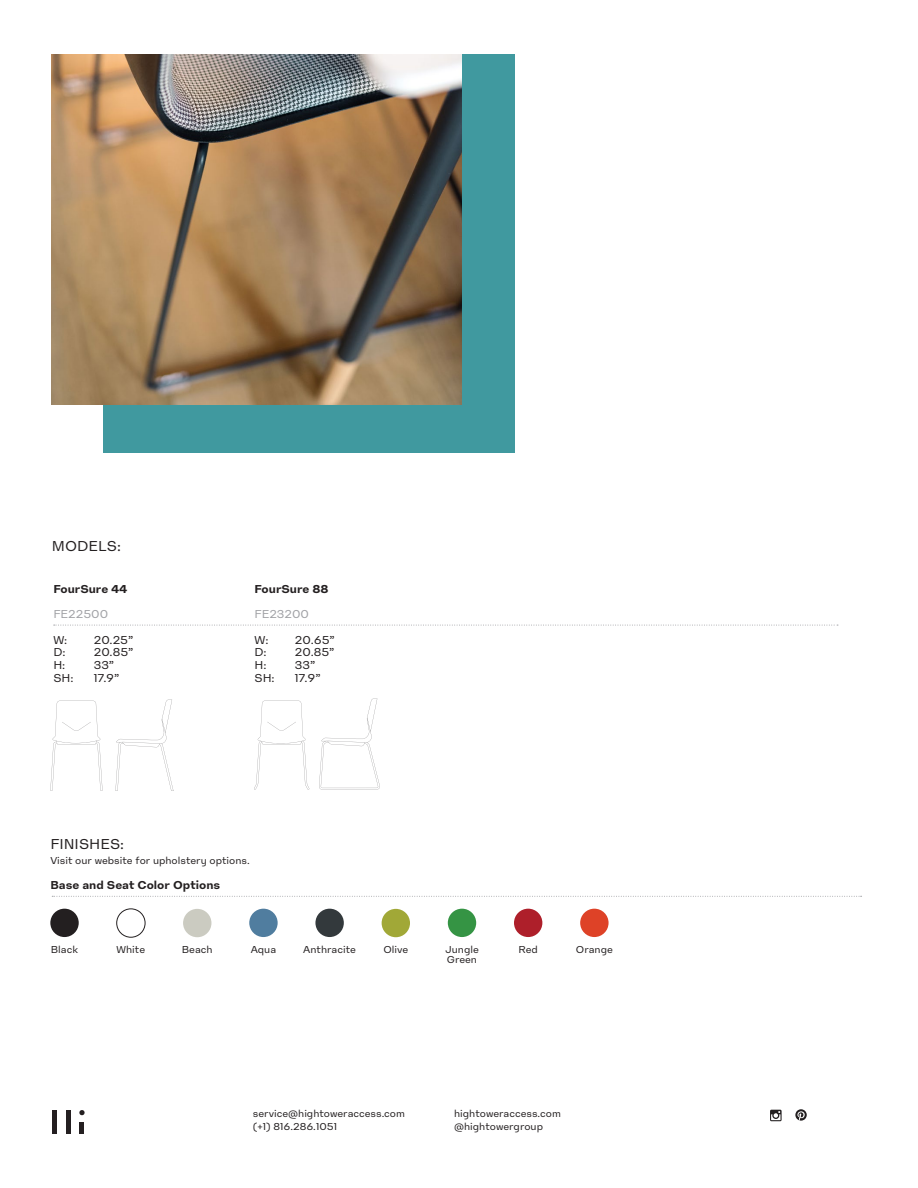
<style>
.page{position:relative;width:918px;height:1188px;background:#fff}
.page>*{position:absolute;margin:0;border:0;box-sizing:border-box;transform-origin:0 0}
.Body_Copy{font:15px "High Sans Text";color:#231f20}
.Body_Copy-2{font:12px "High Sans Text";color:#231f20}
.Body_Copy-3{font:700 12px "High Sans Text";color:#231f20}
.Body_Copy-4{font:12px "High Sans Text";color:#a0a1a5}
.Body_Copy-5{font:10.5px/10.4px "High Sans Text";color:#231f20}
</style>
<div class="page">
<div style="left:103px;top:54px;width:411px;height:399px;background:#40999f"></div>
<hr style="left:52px;top:1110px;width:4px;height:24px;background:#241f21">
<hr style="left:66px;top:1110px;width:4px;height:24px;background:#241f21">
<svg style="left:79px;top:1110px;width:6px;height:5px"></svg>
<hr style="left:80px;top:1122px;width:4px;height:12px;background:#241f21">
<svg style="left:795px;top:1109px;width:12px;height:12px"></svg>
<svg style="left:770px;top:1110px;width:12px;height:11px"></svg>
<img style="left:52px;top:54px;width:410px;height:351px">
<svg style="left:54px;top:625px;width:784px;height:1px"></svg>
<svg style="left:115px;top:699px;width:58px;height:92px"></svg>
<svg style="left:50px;top:701px;width:53px;height:90px"></svg>
<svg style="left:319px;top:698px;width:61px;height:92px"></svg>
<svg style="left:254px;top:701px;width:55px;height:89px"></svg>
<svg style="left:52px;top:896px;width:810px;height:1px"></svg>
<div style="left:50px;top:909px;width:29px;height:28px;background:#231f20;border-radius:50%"></div>
<div style="left:249px;top:909px;width:29px;height:28px;background:#507d9f;border-radius:50%"></div>
<div style="left:117px;top:909px;width:28px;height:28px;border:1px solid #231f20;border-radius:50%"></div>
<div style="left:315px;top:909px;width:29px;height:28px;background:#33393c;border-radius:50%"></div>
<div style="left:183px;top:909px;width:28px;height:28px;background:#cbcbc1;border-radius:50%"></div>
<div style="left:448px;top:909px;width:28px;height:28px;background:#359444;border-radius:50%"></div>
<div style="left:382px;top:909px;width:28px;height:28px;background:#a1a837;border-radius:50%"></div>
<div style="left:514px;top:909px;width:28px;height:28px;background:#ae1f2a;border-radius:50%"></div>
<div style="left:580px;top:909px;width:29px;height:28px;background:#de4227;border-radius:50%"></div>
<p class="Body_Copy" style="left:52px;top:538px;width:71px">MODELS:</p>
<p class="Body_Copy-3" style="left:53px;top:581px;width:76px">FourSure 44</p>
<p class="Body_Copy-4" style="left:53px;top:607px;width:56px">FE22500</p>
<p class="Body_Copy-2" style="left:53px;top:633px;width:16px">W:</p>
<p class="Body_Copy-2" style="left:94px;top:633px;width:41px">20.25”</p>
<p class="Body_Copy-2" style="left:53px;top:645px;width:14px">D:</p>
<p class="Body_Copy-2" style="left:94px;top:645px;width:41px">20.85”</p>
<p class="Body_Copy-2" style="left:53px;top:658px;width:14px">H:</p>
<p class="Body_Copy-2" style="left:94px;top:658px;width:22px">33”</p>
<p class="Body_Copy-2" style="left:53px;top:671px;width:22px">SH:</p>
<p class="Body_Copy-2" style="left:94px;top:671px;width:27px">17.9”</p>
<p class="Body_Copy-3" style="left:254px;top:581px;width:75px">FourSure 88</p>
<p class="Body_Copy-4" style="left:254px;top:607px;width:56px">FE23200</p>
<p class="Body_Copy-2" style="left:254px;top:633px;width:16px">W:</p>
<p class="Body_Copy-2" style="left:295px;top:633px;width:41px">20.65”</p>
<p class="Body_Copy-2" style="left:254px;top:645px;width:14px">D:</p>
<p class="Body_Copy-2" style="left:295px;top:645px;width:41px">20.85”</p>
<p class="Body_Copy-2" style="left:254px;top:658px;width:14px">H:</p>
<p class="Body_Copy-2" style="left:295px;top:658px;width:22px">33”</p>
<p class="Body_Copy-2" style="left:254px;top:671px;width:22px">SH:</p>
<p class="Body_Copy-2" style="left:295px;top:671px;width:27px">17.9”</p>
<p class="Body_Copy" style="left:50px;top:836px;width:75px">FINISHES:</p>
<p class="Body_Copy-5" style="left:50px;top:856px;width:201px">Visit our website for upholstery options.</p>
<p class="Body_Copy-3" style="left:50px;top:877px;width:171px">Base and Seat Color Options</p>
<p class="Body_Copy-5" style="left:51px;top:944px;width:29px">Black</p>
<p class="Body_Copy-5" style="left:117px;top:944px;width:30px">White</p>
<p class="Body_Copy-5" style="left:182px;top:944px;width:32px">Beach</p>
<p class="Body_Copy-5" style="left:251px;top:944px;width:27px">Aqua</p>
<p class="Body_Copy-5" style="left:303px;top:944px;width:54px">Anthracite</p>
<p class="Body_Copy-5" style="left:445px;top:944px;width:35px">Jungle<br>Green</p>
<p class="Body_Copy-5" style="left:383px;top:944px;width:26px">Olive</p>
<p class="Body_Copy-5" style="left:518px;top:944px;width:21px">Red</p>
<p class="Body_Copy-5" style="left:576px;top:944px;width:38px">Orange</p>
<p class="Body_Copy-5" style="left:253px;top:1108px;width:153px">service@hightoweraccess.com</p>
<p class="Body_Copy-5" style="left:253px;top:1121px;width:86px">(+1) 816.286.1051</p>
<p class="Body_Copy-5" style="left:454px;top:1108px;width:108px">hightoweraccess.com</p>
<p class="Body_Copy-5" style="left:454px;top:1121px;width:90px">@hightowergroup</p>
</div>
